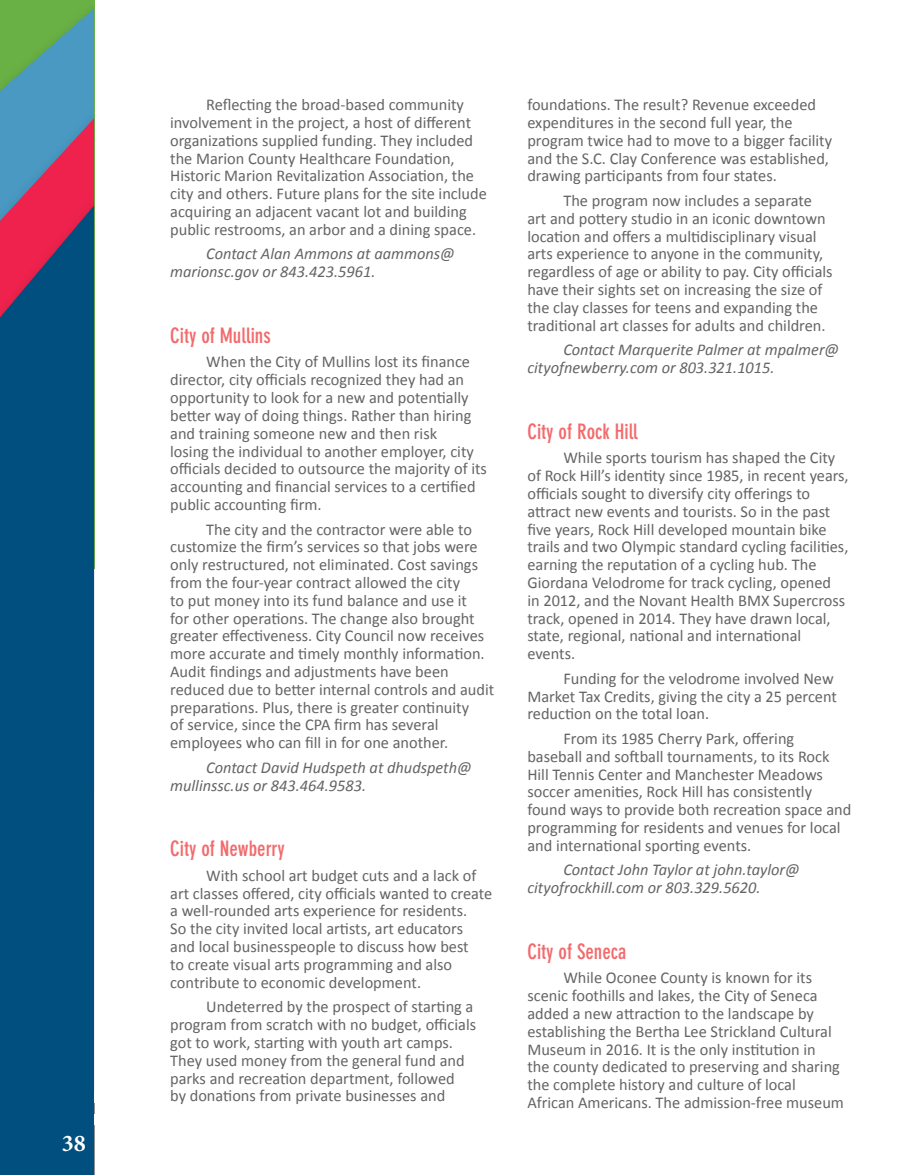
<style>
.page{position:relative;width:905px;height:1175px;background:#fff}
.page>*{position:absolute;margin:0;border:0;box-sizing:border-box;transform-origin:0 0}
.t1{font:700 24px "Minion Pro";color:#fff}
.t2{font:700 condensed 21px "DIN Neuzeit Grotesk Std";color:#f26a6c}
.t3{font:16.5px/17.9px "Calibri";color:#636466}
.t4{font:italic 16.5px/17.9px "Calibri";color:#636466}
</style>
<div class="page">
<img style="left:0;top:0;width:94px;height:9px">
<img style="left:0;top:9px;width:94px;height:196px">
<img style="left:13px;top:119px;width:81px;height:86px">
<div style="left:0;top:205px;width:94px;height:969px;background:#004f7e"></div>
<h1 class="t1" style="left:62px;top:1126px;width:25px">38</h1>
<p class="t3" style="left:170px;top:95px;width:318px;text-indent:36px">Reflecting the broad-based community involvement in the project, a host of different organizations supplied funding. They included the Marion County Healthcare Foundation, Historic Marion Revitalization Association, the city and others. Future plans for the site include acquiring an adjacent vacant lot and building public restrooms, an arbor and a dining space.</p>
<p class="t4" style="left:170px;top:244px;width:286px;text-indent:36px">Contact Alan Ammons at aammons@ marionsc.gov or 843.423.5961.</p>
<p class="t2" style="left:170px;top:323px;width:102px">City of Mullins</p>
<p class="t3" style="left:170px;top:352px;width:318px;text-indent:36px">When the City of Mullins lost its finance director, city officials recognized they had an opportunity to look for a new and potentially better way of doing things. Rather than hiring and training someone new and then risk<br>losing the individual to another employer, city officials decided to outsource the majority of its accounting and financial services to a certified public accounting firm.</p>
<p class="t3" style="left:170px;top:519px;width:325px;text-indent:36px">The city and the contractor were able to customize the firm’s services so that jobs were only restructured, not eliminated. Cost savings from the four-year contract allowed the city<br>to put money into its fund balance and use it<br>for other operations. The change also brought greater effectiveness. City Council now receives more accurate and timely monthly information.<br>Audit findings and adjustments have been reduced due to better internal controls and audit preparations. Plus, there is greater continuity<br>of service, since the CPA firm has several employees who can fill in for one another.</p>
<p class="t4" style="left:170px;top:757px;width:303px;text-indent:36px">Contact David Hudspeth at dhudspeth@ mullinssc.us or 843.464.9583.</p>
<p class="t2" style="left:170px;top:836px;width:116px">City of Newberry</p>
<p class="t3" style="left:170px;top:865px;width:323px;text-indent:36px">With school art budget cuts and a lack of art classes offered, city officials wanted to create a well-rounded arts experience for residents.<br>So the city invited local artists, art educators<br>and local businesspeople to discuss how best<br>to create visual arts programming and also contribute to economic development.</p>
<p class="t3" style="left:170px;top:997px;width:307px;text-indent:36px">Undeterred by the prospect of starting a program from scratch with no budget, officials got to work, starting with youth art camps.<br>They used money from the general fund and parks and recreation department, followed<br>by donations from private businesses and</p>
<p class="t3" style="left:527px;top:95px;width:306px">foundations. The result? Revenue exceeded expenditures in the second full year, the program twice had to move to a bigger facility and the S.C. Clay Conference was established, drawing participants from four states.</p>
<p class="t3" style="left:527px;top:191px;width:307px;text-indent:36px">The program now includes a separate art and pottery studio in an iconic downtown location and offers a multidisciplinary visual arts experience to anyone in the community, regardless of age or ability to pay. City officials have their sights set on increasing the size of the clay classes for teens and expanding the traditional art classes for adults and children.</p>
<p class="t4" style="left:527px;top:340px;width:313px;text-indent:36px">Contact Marquerite Palmer at mpalmer@ cityofnewberry.com or 803.321.1015.</p>
<p class="t2" style="left:527px;top:419px;width:112px">City of Rock Hill</p>
<p class="t3" style="left:527px;top:448px;width:323px;text-indent:36px">While sports tourism has shaped the City of Rock Hill’s identity since 1985, in recent years, officials sought to diversify city offerings to attract new events and tourists. So in the past five years, Rock Hill developed mountain bike trails and two Olympic standard cycling facilities, earning the reputation of a cycling hub. The Giordana Velodrome for track cycling, opened<br>in 2012, and the Novant Health BMX Supercross track, opened in 2014. They have drawn local, state, regional, national and international events.</p>
<p class="t3" style="left:527px;top:668px;width:311px;text-indent:36px">Funding for the velodrome involved New<br>Market Tax Credits, giving the city a 25 percent reduction on the total loan.</p>
<p class="t3" style="left:527px;top:728px;width:325px;text-indent:36px">From its 1985 Cherry Park, offering baseball and softball tournaments, to its Rock Hill Tennis Center and Manchester Meadows soccer amenities, Rock Hill has consistently found ways to provide both recreation space and programming for residents and venues for local and international sporting events.</p>
<p class="t4" style="left:527px;top:860px;width:274px;text-indent:36px">Contact John Taylor at john.taylor@ cityofrockhill.com or 803.329.5620.</p>
<p class="t2" style="left:527px;top:939px;width:100px">City of Seneca</p>
<p class="t3" style="left:527px;top:968px;width:318px;text-indent:36px">While Oconee County is known for its scenic foothills and lakes, the City of Seneca added a new attraction to the landscape by establishing the Bertha Lee Strickland Cultural Museum in 2016. It is the only institution in<br>the county dedicated to preserving and sharing the complete history and culture of local African Americans. The admission-free museum</p>
</div>
